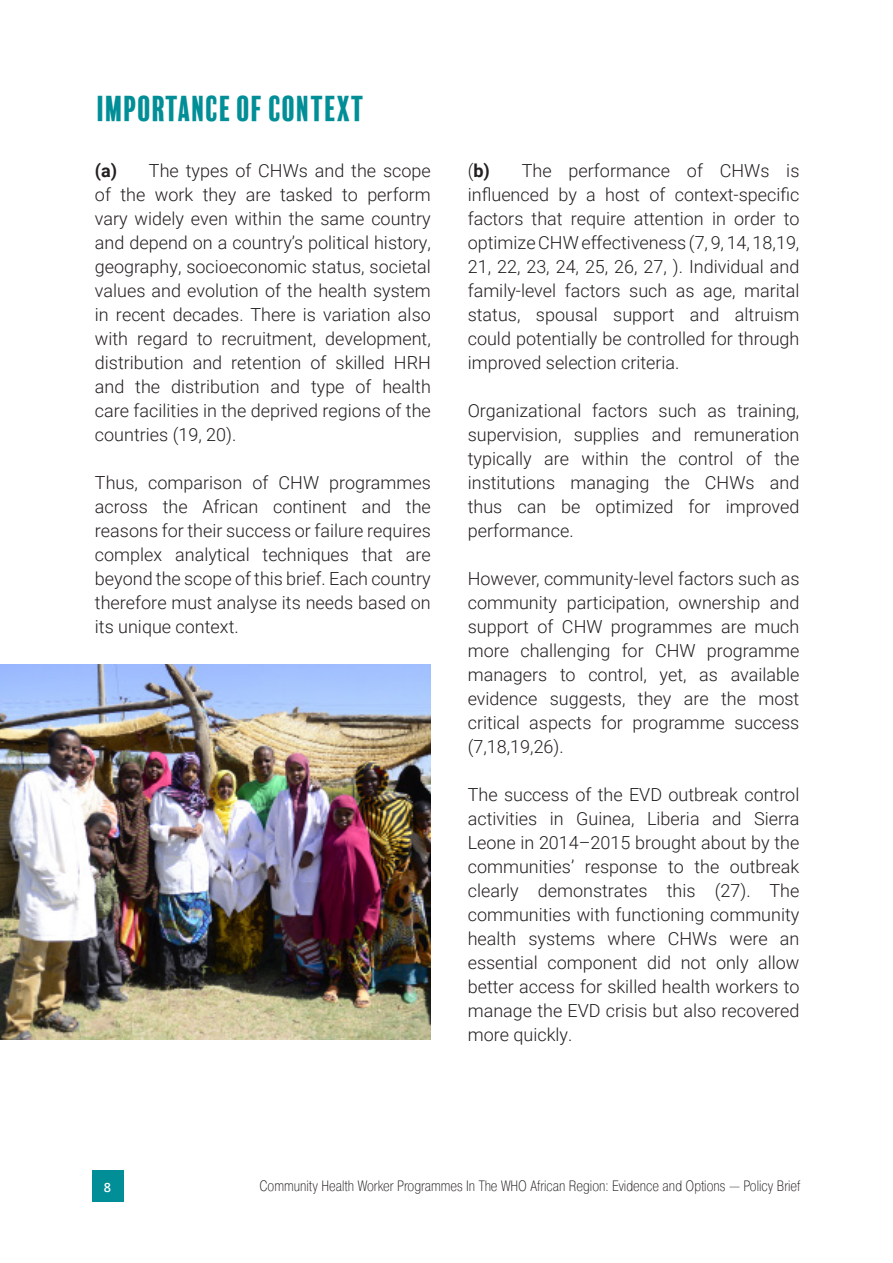
<style>
.page{position:relative;width:893px;height:1263px;background:#fff}
.page>*{position:absolute;margin:0;border:0;box-sizing:border-box;transform-origin:0 0}
.Page_Header_Subtext{font:33px "Balboa Plus Fill";letter-spacing:-.02em;color:#018e97}
.Page_Header_Subtext-2{font:300 18px/24px "Roboto";color:#231f20;text-align:justify}
.t1{font:200 15px "Pragmatica Cond";color:#231f20}
.t2{font:600 12.75px "Open Sans";color:#fff}
.s1{font-weight:700}
</style>
<div class="page">
<div style="left:92px;top:1170px;width:31px;height:32px;background:#018e97"></div>
<img style="left:0;top:664px;width:431px;height:375px">
<p class="Page_Header_Subtext" style="left:97px;top:90px;width:270px">IMPORTANCE OF CONTEXT</p>
<p class="Page_Header_Subtext-2" style="left:95px;top:158px;width:337px"><span class="s1">(a)</span> The types of CHWs and the scope of the work they are tasked to perform vary widely even within the same country and depend on a country’s political history, geography, socioeconomic status, societal values and evolution of the health system in recent decades. There is variation also with regard to recruitment, development, distribution and retention of skilled HRH and the distribution and type of health care facilities in the deprived regions of the countries (19, 20).</p>
<p class="Page_Header_Subtext-2" style="left:95px;top:470px;width:337px">Thus, comparison of CHW programmes across the African continent and the reasons for their success or failure requires complex analytical techniques that are beyond the scope of this brief. Each country therefore must analyse its needs based on its unique context.</p>
<p class="Page_Header_Subtext-2" style="left:468px;top:158px;width:333px">(<span class="s1">b)</span> The performance of CHWs is influenced by a host of context-specific factors that require attention in order to optimize CHW effectiveness (7, 9, 14, 18,19, 21, 22, 23, 24, 25, 26, 27, ). Individual and family-level factors such as age, marital status, spousal support and altruism could potentially be controlled for through improved selection criteria.</p>
<p class="Page_Header_Subtext-2" style="left:468px;top:398px;width:333px">Organizational factors such as training, supervision, supplies and remuneration typically are within the control of the institutions managing the CHWs and thus can be optimized for improved performance.</p>
<p class="Page_Header_Subtext-2" style="left:468px;top:566px;width:333px">However, community-level factors such as community participation, ownership and support of CHW programmes are much more challenging for CHW programme managers to control, yet, as available evidence suggests, they are the most critical aspects for programme success (7,18,19,26).</p>
<p class="Page_Header_Subtext-2" style="left:468px;top:782px;width:333px">The success of the EVD outbreak control activities in Guinea, Liberia and Sierra Leone in 2014–2015 brought about by the communities’ response to the outbreak clearly demonstrates this (27). The communities with functioning community health systems where CHWs were an essential component did not only allow better access for skilled health workers to manage the EVD crisis but also recovered more quickly.</p>
<p class="t2" style="left:104px;top:1178px;width:9px">8</p>
<p class="t1" style="left:260px;top:1177px;width:542px">Community Health Worker Programmes In The WHO African Region: Evidence and Options — Policy Brief</p>
</div>
